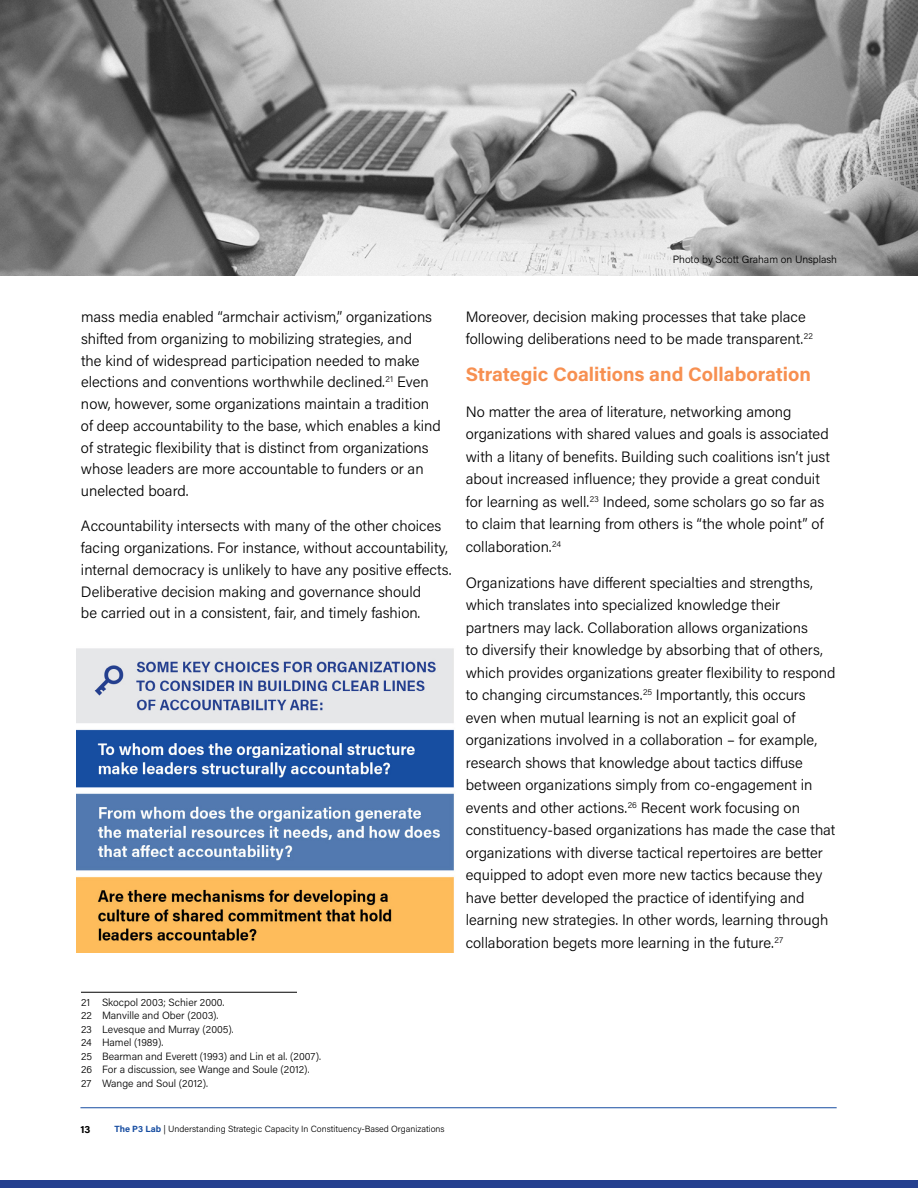
<style>
.page{position:relative;width:918px;height:1188px;background:#fff}
.page>*{position:absolute;margin:0;border:0;box-sizing:border-box;transform-origin:0 0}
.t1{font:700 19.5px "Acumin Pro";color:#f79051}
.t2{font:300 15px/22.5px "Acumin Pro";color:#000}
.t3{font:300 10.5px/13.5px "Acumin Pro";color:#000}
.t4{font:700 10.5px "Acumin Pro";color:#000}
.t5{font:300 9px "Acumin Pro";color:#000}
.s1{font-weight:700;color:#174da1}
</style>
<div class="page">
<div style="left:0;top:1180px;width:918px;height:8px;background:#25408f"></div>
<hr style="left:80px;top:1107px;width:757px;height:1px;background:#174da1">
<hr style="left:81px;top:992px;width:216px;height:1px;background:#000">
<img style="left:0;top:0;width:918px;height:275px">
<img style="left:76px;top:648px;width:378px;height:305px">
<p class="t3" style="left:673px;top:252px;width:166px">Photo by Scott Graham on Unsplash</p>
<p class="t2" style="left:81px;top:305px;width:361px;line-height:21.8px">mass media enabled “armchair activism,” organizations shifted from organizing to mobilizing strategies, and<br>the kind of widespread participation needed to make elections and conventions worthwhile declined.<sup>21</sup> Even now, however, some organizations maintain a tradition of deep accountability to the base, which enables a kind of strategic flexibility that is distinct from organizations whose leaders are more accountable to funders or an unelected board.</p>
<p class="t2" style="left:81px;top:515px;width:372px;line-height:21.8px">Accountability intersects with many of the other choices facing organizations. For instance, without accountability, internal democracy is unlikely to have any positive effects.<br>Deliberative decision making and governance should<br>be carried out in a consistent, fair, and timely fashion.</p>
<p class="t2" style="left:466px;top:305px;width:349px;line-height:21.8px">Moreover, decision making processes that take place following deliberations need to be made transparent.<sup>22</sup></p>
<h1 class="t1" style="left:466px;top:360px;width:347px">Strategic Coalitions and Collaboration</h1>
<p class="t2" style="left:466px;top:400px;width:366px">No matter the area of literature, networking among organizations with shared values and goals is associated with a litany of benefits. Building such coalitions isn’t just about increased influence; they provide a great conduit for learning as well.<sup>23</sup> Indeed, some scholars go so far as to claim that learning from others is “the whole point” of collaboration.<sup>24</sup></p>
<p class="t2" style="left:466px;top:571px;width:371px">Organizations have different specialties and strengths, which translates into specialized knowledge their partners may lack. Collaboration allows organizations<br>to diversify their knowledge by absorbing that of others, which provides organizations greater flexibility to respond to changing circumstances.<sup>25</sup> Importantly, this occurs even when mutual learning is not an explicit goal of organizations involved in a collaboration – for example, research shows that knowledge about tactics diffuse between organizations simply from co-engagement in events and other actions.<sup>26</sup> Recent work focusing on constituency-based organizations has made the case that organizations with diverse tactical repertoires are better equipped to adopt even more new tactics because they have better developed the practice of identifying and learning new strategies. In other words, learning through collaboration begets more learning in the future.<sup>27</sup></p>
<p class="t3" style="left:81px;top:995px;width:242px">21 Skocpol 2003; Schier 2000.<br>22 Manville and Ober (2003).<br>23 Levesque and Murray (2005).<br>24 Hamel (1989).<br>25 Bearman and Everett (1993) and Lin et al. (2007).<br>26 For a discussion, see Wange and Soule (2012).<br>27 Wange and Soul (2012).</p>
<p class="t4" style="left:80px;top:1122px;width:12px">13</p>
<p class="t5" style="left:114px;top:1123px;width:332px"><span class="s1">The P3 Lab</span> | Understanding Strategic Capacity In Constituency-Based Organizations</p>
</div>
